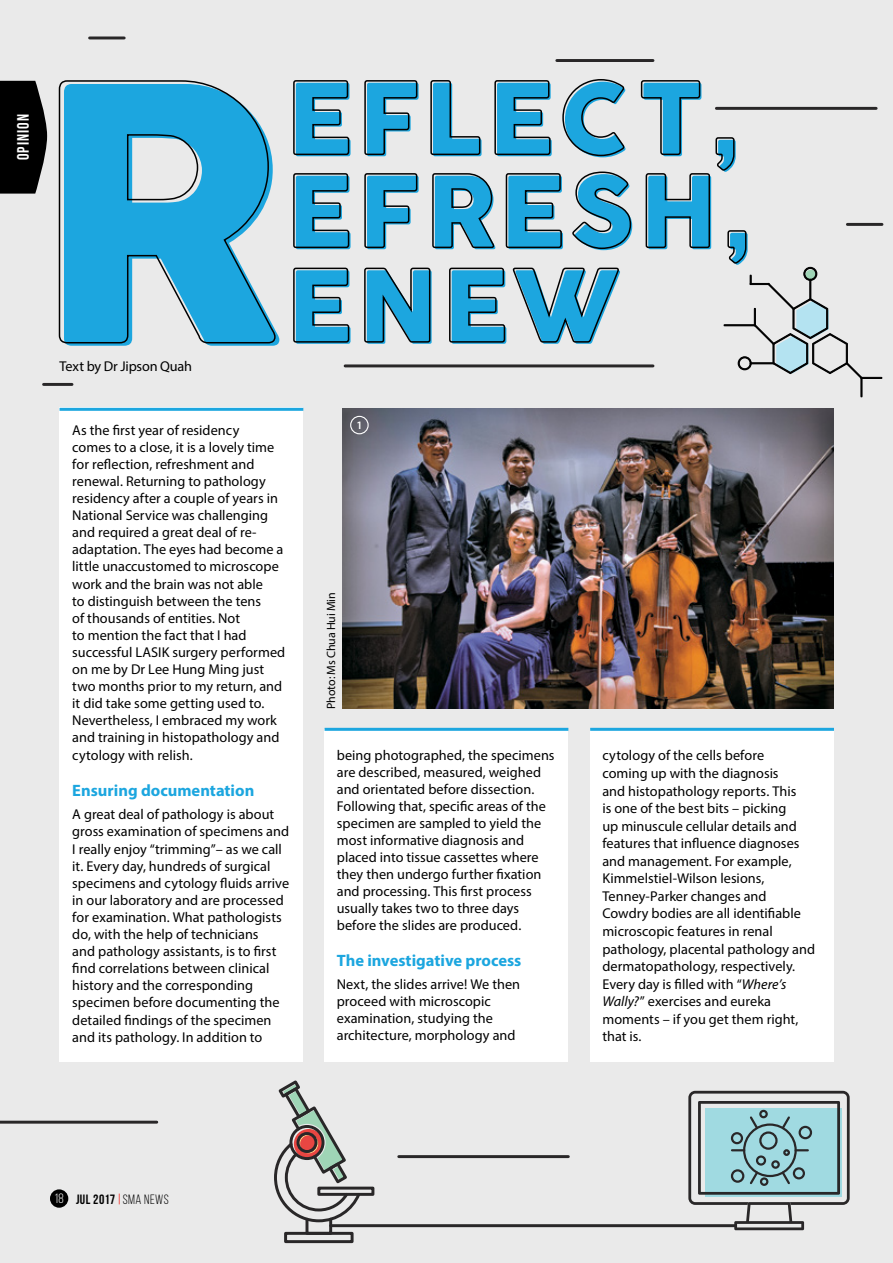
<style>
.page{position:relative;width:893px;height:1263px;background:#eaeaea}
.page>*{position:absolute;margin:0;border:0;box-sizing:border-box;transform-origin:0 0}
.t1{font:352.5px "COCOGOOSE";color:#1ca6df}
.t2{font:99px/93px "COCOGOOSE";letter-spacing:.04em;color:#1ca6df}
.t3{font:700 16.5px "Myriad Pro";color:#1ca6df}
.t4{font:700 16.5px "Bebas Neue";letter-spacing:.065em;color:#fff}
.t5{font:14.25px/17.1px "Myriad Pro";color:#000}
.t6{font:13.5px "Bebas Neue";letter-spacing:.035em;color:#000}
.t7{font:12px "Myriad Pro";letter-spacing:-.01em;color:#000}
.t8{font:600 11.4px "Myriad Pro";color:#fff}
.s1{font-style:italic}
.s2{color:#fff}
.s3{font-style:inherit}
</style>
<div class="page">
<hr style="left:345px;top:364px;width:308px;height:3px;background:#292728">
<hr style="left:399px;top:1155px;width:169px;height:3px;background:#292728">
<hr style="left:0;top:1121px;width:157px;height:2px;background:#292728">
<div style="left:317px;top:1186px;width:57px;height:10px;border:3px solid #292728"></div>
<svg style="left:274px;top:1080px;width:89px;height:144px"></svg>
<div style="left:305px;top:1218px;width:27px;height:17px;border:3px solid #292728"></div>
<div style="left:284px;top:1232px;width:70px;height:11px;border:3px solid #292728"></div>
<div style="left:289px;top:1125px;width:35px;height:35px;border:3px solid #292728;border-radius:50%"></div>
<div style="left:296px;top:1132px;width:21px;height:21px;border:3px solid #292728;border-radius:50%"></div>
<svg style="left:688px;top:1091px;width:162px;height:139px"></svg>
<div style="left:759px;top:1131px;width:19px;height:19px;border:2px solid #292728;border-radius:50%"></div>
<div style="left:756px;top:1155px;width:10px;height:10px;border:2px solid #292728;border-radius:50%"></div>
<div style="left:793px;top:1167px;width:12px;height:12px;border:2px solid #292728;border-radius:50%"></div>
<div style="left:731px;top:1132px;width:12px;height:12px;border:2px solid #292728;border-radius:50%"></div>
<div style="left:771px;top:1160px;width:9px;height:9px;border:2px solid #292728;border-radius:50%"></div>
<div style="left:759px;top:1110px;width:9px;height:8px;border:2px solid #292728;border-radius:50%"></div>
<div style="left:760px;top:1177px;width:8px;height:9px;border:2px solid #292728;border-radius:50%"></div>
<div style="left:799px;top:1126px;width:13px;height:13px;border:2px solid #292728;border-radius:50%"></div>
<div style="left:731px;top:1169px;width:13px;height:14px;border:2px solid #292728;border-radius:50%"></div>
<div style="left:783px;top:1149px;width:7px;height:7px;border:2px solid #292728;border-radius:50%"></div>
<hr style="left:331px;top:1224px;width:404px;height:3px;background:#292728">
<hr style="left:90px;top:36px;width:34px;height:3px;background:#292728">
<hr style="left:557px;top:59px;width:96px;height:3px;background:#292728">
<hr style="left:44px;top:383px;width:28px;height:3px;background:#292728">
<svg style="left:293px;top:80px;width:57px;height:76px"></svg>
<svg style="left:364px;top:80px;width:54px;height:76px"></svg>
<svg style="left:430px;top:80px;width:51px;height:76px"></svg>
<svg style="left:494px;top:80px;width:57px;height:76px"></svg>
<svg style="left:562px;top:79px;width:63px;height:78px"></svg>
<svg style="left:293px;top:173px;width:57px;height:76px"></svg>
<svg style="left:364px;top:173px;width:54px;height:76px"></svg>
<svg style="left:432px;top:173px;width:63px;height:76px"></svg>
<svg style="left:505px;top:173px;width:57px;height:76px"></svg>
<svg style="left:572px;top:171px;width:60px;height:79px"></svg>
<svg style="left:640px;top:80px;width:242px;height:317px"></svg>
<svg style="left:293px;top:267px;width:57px;height:76px"></svg>
<svg style="left:364px;top:267px;width:67px;height:76px"></svg>
<svg style="left:449px;top:267px;width:57px;height:76px"></svg>
<svg style="left:512px;top:267px;width:107px;height:76px"></svg>
<svg style="left:58px;top:80px;width:218px;height:264px"></svg>
<div style="left:60px;top:408px;width:243px;height:654px;background:#fff"></div>
<hr style="left:60px;top:408px;width:243px;height:3px;background:#1ca6df">
<div style="left:325px;top:729px;width:243px;height:333px;background:#fff"></div>
<hr style="left:325px;top:728px;width:243px;height:3px;background:#1ca6df">
<div style="left:590px;top:729px;width:244px;height:333px;background:#fff"></div>
<hr style="left:590px;top:728px;width:244px;height:3px;background:#1ca6df">
<img style="left:343px;top:408px;width:490px;height:301px">
<div style="left:350px;top:416px;width:19px;height:18px;border:1px solid #fff;border-radius:50%"></div>
<svg style="left:0;top:81px;width:47px;height:113px;background:#171717"></svg>
<div style="left:50px;top:1189px;width:18px;height:19px;background:#000;border-radius:50%"></div>
<p class="t4" style="left:14px;top:160px;width:48px;rotate:-90deg">OPINION</p>
<h1 class="t1" style="left:35px;top:-48px;width:217px">R</h1>
<p class="t5" style="left:60px;top:357px;width:134px">Text by Dr Jipson Quah</p>
<h2 class="t2" style="left:288px;top:75px;width:467px">EFLECT,<br>EFRESH,</h2>
<h2 class="t2" style="left:288px;top:263px;width:335px">ENEW</h2>
<p class="t5" style="left:72px;top:421px;width:215px">As the first year of residency<br>comes to a close, it is a lovely time for reflection, refreshment and renewal. Returning to pathology residency after a couple of years in<br>National Service was challenging and required a great deal of re&shy;adaptation. The eyes had become a little unaccustomed to microscope work and the brain was not able<br>to distinguish between the tens<br>of thousands of entities. Not<br>to mention the fact that I had successful LASIK surgery performed on me by Dr Lee Hung Ming just two months prior to my return, and it did take some getting used to.<br>Nevertheless, I embraced my work and training in histopathology and cytology with relish.</p>
<p class="t3" style="left:72px;top:779px;width:184px">Ensuring documentation</p>
<p class="t5" style="left:72px;top:806px;width:218px">A great deal of pathology is about gross examination of specimens and I really enjoy “trimming”– as we call it. Every day, hundreds of surgical specimens and cytology fluids arrive in our laboratory and are processed for examination. What pathologists do, with the help of technicians<br>and pathology assistants, is to first find correlations between clinical history and the corresponding specimen before documenting the detailed findings of the specimen and its pathology. In addition to</p>
<p class="t8" style="left:356px;top:418px;width:8px">1</p>
<p class="t7" style="left:324px;top:709px;width:118px;rotate:-90deg">Photo: Ms Chua Hui Min</p>
<p class="t5" style="left:337px;top:747px;width:219px">being photographed, the specimens are described, measured, weighed and orientated before dissection.<br>Following that, specific areas of the specimen are sampled to yield the most informative diagnosis and placed into tissue cassettes where they then undergo further fixation and processing. This first process usually takes two to three days before the slides are produced.</p>
<p class="t3" style="left:337px;top:950px;width:186px">The investigative process</p>
<p class="t5" style="left:337px;top:976px;width:185px">Next, the slides arrive! We then proceed with microscopic examination, studying the architecture, morphology and</p>
<p class="t5" style="left:602px;top:747px;width:214px;line-height:17.5px">cytology of the cells before<br>coming up with the diagnosis<br>and histopathology reports. This<br>is one of the best bits – picking<br>up minuscule cellular details and features that influence diagnoses and management. For example,<br>Kimmelstiel-Wilson lesions,<br>Tenney-Parker changes and<br>Cowdry bodies are all identifiable microscopic features in renal pathology, placental pathology and dermatopathology, respectively.<br>Every day is filled with “<span class="s1">Where’s<br>Wally?</span>” exercises and eureka moments – if you get them right, that is.</p>
<p class="t6" style="left:54px;top:1191px;width:116px"><span class="s2">18</span> jul 2017 <span class="s3">SMA NEWS</span></p>
</div>
